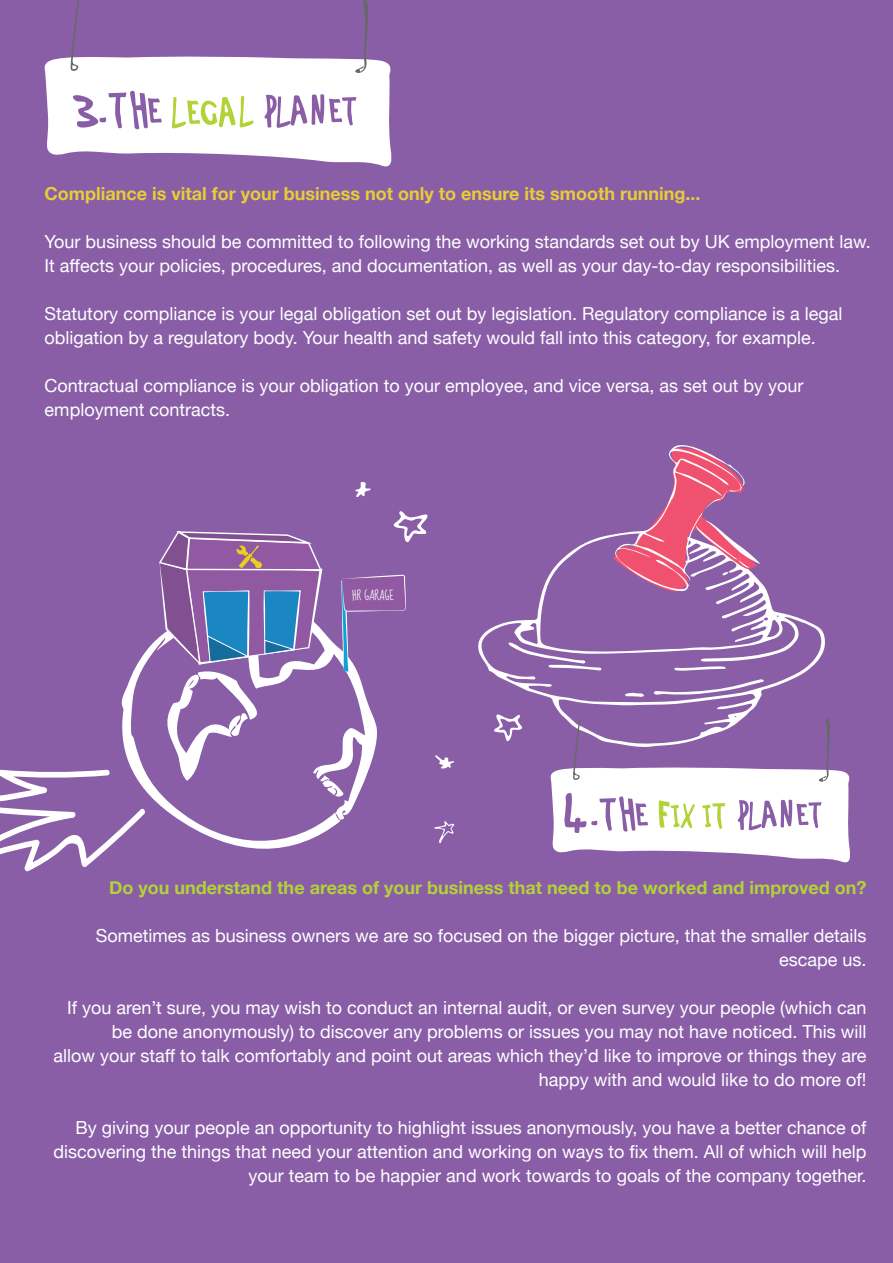
<style>
.page{position:relative;width:893px;height:1263px;background:#895ea7}
.page>*{position:absolute;margin:0;border:0;box-sizing:border-box;transform-origin:0 0}
.t1{font:18px/24px "Helvetica Neue";color:#fff;text-align:right}
.t2{font:700 18px "Helvetica Neue";color:#b3d238}
.t3{font:700 18px "Helvetica Neue";color:#e8cd36}
.t4{font:11.4px "Sue Ellen Francisco";color:#fff}
</style>
<div class="page">
<svg style="left:44px;top:0;width:348px;height:167px"></svg>
<svg style="left:478px;top:535px;width:347px;height:207px"></svg>
<svg style="left:654px;top:679px;width:110px;height:16px"></svg>
<svg style="left:508px;top:642px;width:94px;height:28px"></svg>
<svg style="left:674px;top:666px;width:52px;height:5px"></svg>
<svg style="left:625px;top:692px;width:19px;height:6px"></svg>
<svg style="left:0;top:769px;width:118px;height:103px"></svg>
<svg style="left:118px;top:638px;width:239px;height:211px"></svg>
<svg style="left:611px;top:445px;width:149px;height:153px"></svg>
<svg style="left:158px;top:511px;width:270px;height:286px"></svg>
<svg style="left:355px;top:482px;width:16px;height:15px"></svg>
<svg style="left:494px;top:714px;width:28px;height:27px"></svg>
<svg style="left:435px;top:755px;width:19px;height:14px"></svg>
<svg style="left:434px;top:821px;width:20px;height:22px"></svg>
<svg style="left:550px;top:718px;width:300px;height:145px"></svg>
<p class="t3" style="left:45px;top:180px;width:657px">Compliance is vital for your business not only to ensure its smooth running...</p>
<p class="t1" style="left:45px;top:231px;width:828px;text-align:left">Your business should be committed to following the working standards set out by UK employment law.<br>It affects your policies, procedures, and documentation, as well as your day-to-day responsibilities.</p>
<p class="t1" style="left:45px;top:303px;width:799px;text-align:left">Statutory compliance is your legal obligation set out by legislation. Regulatory compliance is a legal obligation by a regulatory body. Your health and safety would fall into this category, for example.</p>
<p class="t1" style="left:45px;top:375px;width:760px">Contractual compliance is your obligation to your employee, and vice versa, as set out by your</p>
<p class="t1" style="left:45px;top:399px;width:187px">employment contracts.</p>
<p class="t4" style="left:352px;top:590px;width:43px">HR GARAGE</p>
<p class="t2" style="left:109px;top:873px;width:759px">Do you understand the areas of your business that need to be worked and improved on?</p>
<p class="t1" style="left:96px;top:924px;width:772px">Sometimes as business owners we are so focused on the bigger picture, that the smaller details</p>
<p class="t1" style="left:779px;top:948px;width:89px">escape us.</p>
<p class="t1" style="left:67px;top:996px;width:801px">If you aren’t sure, you may wish to conduct an internal audit, or even survey your people (which can be done anonymously) to discover any problems or issues you may not have noticed. This will</p>
<p class="t1" style="left:53px;top:1044px;width:814px">allow your staff to talk comfortably and point out areas which they’d like to improve or things they are happy with and would like to do more of!</p>
<p class="t1" style="left:54px;top:1116px;width:814px">By giving your people an opportunity to highlight issues anonymously, you have a better chance of discovering the things that need your attention and working on ways to fix them. All of which will help your team to be happier and work towards to goals of the company together.</p>
</div>
